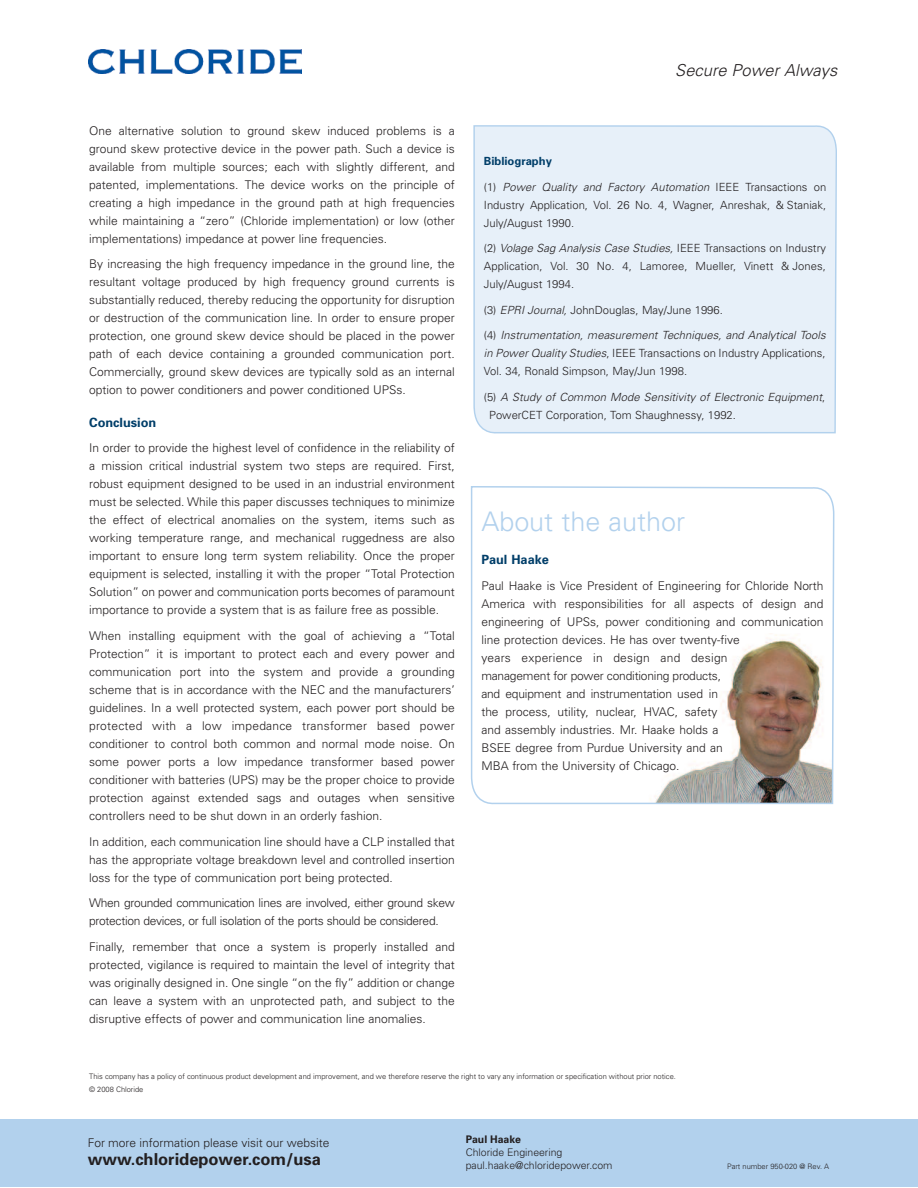
<style>
.page{position:relative;width:918px;height:1188px;background:#fff}
.page>*{position:absolute;margin:0;border:0;box-sizing:border-box;transform-origin:0 0}
.t1{font:300 27px "Univers";color:#b2d1ed}
.t2{font:700 16.5px "Univers";color:#231f20}
.t3{font:italic 300 16.5px "Univers";letter-spacing:.005em;color:#231f20}
.t4{font:700 12.75px "Univers";color:#003e69}
.t5{font:300 12px/18px "Univers";color:#231f20;text-align:justify}
.t6{font:300 12px/18px "Univers";letter-spacing:-.025em;color:#231f20}
.t7{font:300 11.25px/18px "Univers";color:#231f20;text-align:justify}
.t8{font:italic 300 11.25px/18px "Univers";letter-spacing:.005em;color:#231f20;text-align:justify}
.t9{font:700 11.25px "Univers";color:#003e69}
.t10{font:300 10.5px/12.6px "Univers";color:#231f20}
.t11{font:700 10.5px "Univers";color:#231f20}
.t12{font:300 7.5px/13.4px "Univers";color:#231f20}
.s1{font-style:italic}
.s2{font-style:normal}
</style>
<div class="page">
<div style="left:0;top:1119px;width:918px;height:68px;background:#b2d1ed"></div>
<img style="left:88px;top:50px;width:213px;height:24px">
<svg style="left:473px;top:125px;width:364px;height:309px;background:#e5eef8"></svg>
<svg style="left:471px;top:486px;width:363px;height:319px"></svg>
<p class="t5" style="left:89px;top:122px;width:367px">One alternative solution to ground skew induced problems is a ground skew protective device in the power path. Such a device is available from multiple sources; each with slightly different, and patented, implementations. The device works on the principle of creating a high impedance in the ground path at high frequencies while maintaining a “zero” (Chloride implementation) or low (other implementations) impedance at power line frequencies.</p>
<p class="t5" style="left:89px;top:256px;width:367px">By increasing the high frequency impedance in the ground line, the resultant voltage produced by high frequency ground currents is substantially reduced, thereby reducing the opportunity for disruption or destruction of the communication line. In order to ensure proper protection, one ground skew device should be placed in the power path of each device containing a grounded communication port.<br>Commercially, ground skew devices are typically sold as an internal option to power conditioners and power conditioned UPSs.</p>
<p class="t4" style="left:89px;top:418px;width:69px">Conclusion</p>
<p class="t5" style="left:89px;top:440px;width:367px">In order to provide the highest level of confidence in the reliability of a mission critical industrial system two steps are required. First, robust equipment designed to be used in an industrial environment must be selected. While this paper discusses techniques to minimize the effect of electrical anomalies on the system, items such as working temperature range, and mechanical ruggedness are also important to ensure long term system reliability. Once the proper equipment is selected, installing it with the proper “Total Protection Solution” on power and communication ports becomes of paramount importance to provide a system that is as failure free as possible.</p>
<p class="t5" style="left:89px;top:628px;width:367px">When installing equipment with the goal of achieving a “Total Protection” it is important to protect each and every power and communication port into the system and provide a grounding scheme that is in accordance with the NEC and the manufacturers’ guidelines. In a well protected system, each power port should be protected with a low impedance transformer based power conditioner to control both common and normal mode noise. On some power ports a low impedance transformer based power conditioner with batteries (UPS) may be the proper choice to provide protection against extended sags and outages when sensitive controllers need to be shut down in an orderly fashion.</p>
<p class="t5" style="left:89px;top:833px;width:367px">In addition, each communication line should have a CLP installed that has the appropriate voltage breakdown level and controlled insertion loss for the type of communication port being protected.</p>
<p class="t6" style="left:89px;top:895px;width:367px">When grounded communication lines are involved, either ground skew protection devices, or full isolation of the ports should be considered.</p>
<p class="t5" style="left:89px;top:939px;width:367px">Finally, remember that once a system is properly installed and protected, vigilance is required to maintain the level of integrity that was originally designed in. One single “on the fly” addition or change can leave a system with an unprotected path, and subject to the disruptive effects of power and communication line anomalies.</p>
<h2 class="t3" style="left:675px;top:64px;width:164px">Secure Power Always</h2>
<p class="t9" style="left:484px;top:157px;width:70px">Bibliography</p>
<p class="t7" style="left:484px;top:179px;width:344px">(1) <span class="s1">Power Quality and Factory Automation</span> IEEE Transactions on Industry Application, Vol. 26 No. 4, Wagner, Anreshak, &amp; Staniak, July/August 1990.</p>
<p class="t7" style="left:484px;top:240px;width:344px">(2) <span class="s1">Volage Sag Analysis Case Studies,</span> IEEE Transactions on Industry Application, Vol. 30 No. 4, Lamoree, Mueller, Vinett &amp; Jones, July/August 1994.</p>
<p class="t7" style="left:484px;top:302px;width:240px">(3) <span class="s1">EPRI Journal,</span> JohnDouglas, May/June 1996.</p>
<p class="t8" style="left:484px;top:327px;width:343px"><span class="s2">(4)</span> Instrumentation, measurement Techniques, and Analytical Tools in Power Quality Studies<span class="s2">, IEEE Transactions on Industry Applications, Vol. 34, Ronald Simpson, May/Jun 1998.</span></p>
<p class="t8" style="left:489px;top:389px;width:338px;text-indent:-5px"><span class="s2">(5)</span> A Study of Common Mode Sensitivity of Electronic Equipment<span class="s2">,<br>PowerCET Corporation, Tom Shaughnessy, 1992.</span></p>
<h1 class="t1" style="left:481px;top:512px;width:205px">About the author</h1>
<p class="t4" style="left:481px;top:555px;width:69px">Paul Haake</p>
<p class="t5" style="left:481px;top:578px;width:344px;text-align:left">Paul Haake is Vice President of Engineering for Chloride North America with responsibilities for all aspects of design and engineering of UPSs, power conditioning and communication line protection devices. He has over twenty-five<br>years experience in design and design<br>management for power conditioning products,<br>and equipment and instrumentation used in<br>the process, utility, nuclear, HVAC, safety<br>and assembly industries. Mr. Haake holds a<br>BSEE degree from Purdue University and an<br>MBA from the University of Chicago.</p>
<p class="t12" style="left:89px;top:1070px;width:588px">This company has a policy of continuous product development and improvement, and we therefore reserve the right to vary any information or specification without prior notice. © 2008 Chloride</p>
<p class="t5" style="left:88px;top:1135px;width:243px">For more information please visit our website</p>
<h2 class="t2" style="left:88px;top:1153px;width:235px">www.chloridepower.com/usa</h2>
<p class="t11" style="left:466px;top:1136px;width:57px">Paul Haake</p>
<p class="t10" style="left:466px;top:1147px;width:148px">Chloride Engineering paul.haake@chloridepower.com</p>
<p class="t12" style="left:727px;top:1160px;width:104px">Part number 950-020 @ Rev. A</p>
</div>
